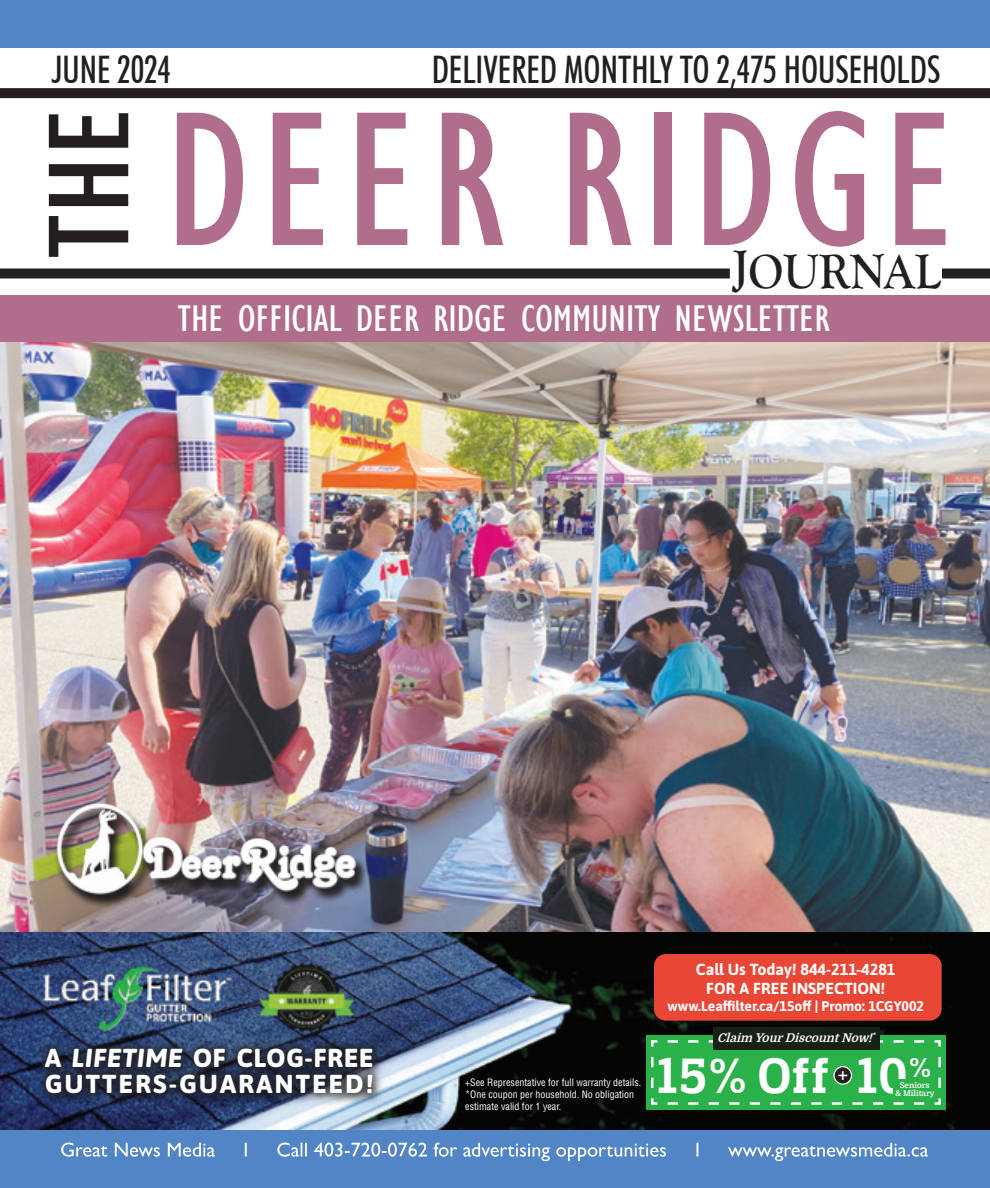
<style>
.page{position:relative;width:990px;height:1188px;background:#fff}
.page>*{position:absolute;margin:0;border:0;box-sizing:border-box;transform-origin:0 0}
.t1{font:condensed 198px "Gill Sans";letter-spacing:.05em;color:#b16e8c}
.t2{font:700 50px "Prelo Slab W04";letter-spacing:.035em;color:#fff}
.t3{font:700 50px "Goudy Old Style T";color:#231f20;scale:.9 1}
.t4{font:condensed 38.2px "Gill Sans";color:#fff;scale:1.1 1}
.t5{font:500 condensed 38px "Futura BT";color:#231f20;scale:.92 1}
.t6{font:700 27.6px "Prelo Slab W04";color:#fff;scale:1.05 1}
.t7{font:800 26px/26px "Asap";letter-spacing:.09em;color:#fff}
.t8{font:18.6px "Arial";color:#fff}
.t9{font:700 16px/19.2px "Asap";color:#fff;text-align:center}
.t10{font:700 14px "Asap";color:#fff}
.t11{font:italic 700 12px "Domine";color:#fff}
.t12{font:condensed 10px/12px "Helvetica LT Std";color:#fff}
.t13{font:700 8px "Domine";color:#fff}
.s1{font-style:italic}
</style>
<div class="page">
<img style="left:0;top:342px;width:990px;height:788px">
<div style="left:0;top:1130px;width:990px;height:58px;background:#5285c5"></div>
<div style="left:0;top:0;width:990px;height:48px;background:#5285c5"></div>
<svg style="left:61px;top:1143px;width:867px;height:18px"></svg>
<div style="left:0;top:88px;width:990px;height:10px;background:#231f20"></div>
<div style="left:0;top:268px;width:730px;height:10px;background:#231f20"></div>
<div style="left:0;top:296px;width:990px;height:46px;background:#b16e8c"></div>
<div style="left:942px;top:268px;width:48px;height:10px;background:#231f20"></div>
<svg style="left:49px;top:113px;width:79px;height:144px"></svg>
<img style="left:48px;top:796px;width:317px;height:105px">
<img style="left:54px;top:804px;width:314px;height:104px">
<div style="left:946px;top:932px;width:44px;height:198px;background:#040504"></div>
<div style="left:35px;top:1038px;width:347px;height:65px;background:#231f20;opacity:.75"></div>
<div style="left:654px;top:954px;width:288px;height:67px;background:#e94736;border-radius:12px"></div>
<div style="left:646px;top:1035px;width:300px;height:75px;background:#2ab14a"></div>
<svg style="left:651px;top:1039px;width:290px;height:66px"></svg>
<div style="left:713px;top:1027px;width:166px;height:23px;background:#162215"></div>
<div style="left:834px;top:1067px;width:18px;height:17px;background:#231f20;border-radius:50%"></div>
<div style="left:833px;top:1066px;width:19px;height:19px;border:1px solid #fff;border-radius:50%"></div>
<div style="left:893px;top:1079px;width:41px;height:18px;background:#2ab14a"></div>
<p class="t5" style="left:52px;top:46px;width:131px">JUNE 2024</p>
<p class="t5" style="left:432px;top:46px;width:555px">DELIVERED MONTHLY TO 2,475 HOUSEHOLDS</p>
<p class="t1" style="left:166px;top:63px;width:794px">DEER RIDGE</p>
<p class="t3" style="left:734px;top:243px;width:231px">JOURNAL</p>
<p class="t4" style="left:178px;top:296px;width:594px">THE OFFICIAL DEER RIDGE COMMUNITY NEWSLETTER</p>
<p class="t7" style="left:45px;top:1044px;width:330px">A <span class="s1">LIFETIME</span> OF CLOG-FREE<br>GUTTERS-GUARANTEED!</p>
<p class="t12" style="left:465px;top:1076px;width:178px">+See Representative for full warranty details. *One coupon per household. No obligation estimate valid for 1 year.</p>
<p class="t9" style="left:696px;top:959px;width:201px">Call Us Today! 844-211-4281<br>FOR A FREE INSPECTION!</p>
<p class="t10" style="left:667px;top:996px;width:258px">www.Leaffilter.ca/15off | Promo: 1CGY002</p>
<p class="t11" style="left:717px;top:1031px;width:162px">Claim YourDiscountNow!<sup>*</sup></p>
<p class="t2" style="left:658px;top:1046px;width:250px">15% Off 10</p>
<p class="t6" style="left:909px;top:1051px;width:23px">%</p>
<p class="t13" style="left:895px;top:1088px;width:41px">&amp; Military</p>
<p class="t8" style="left:837px;top:1063px;width:12px">+</p>
<p class="t13" style="left:900px;top:1080px;width:32px">Seniors</p>
</div>
